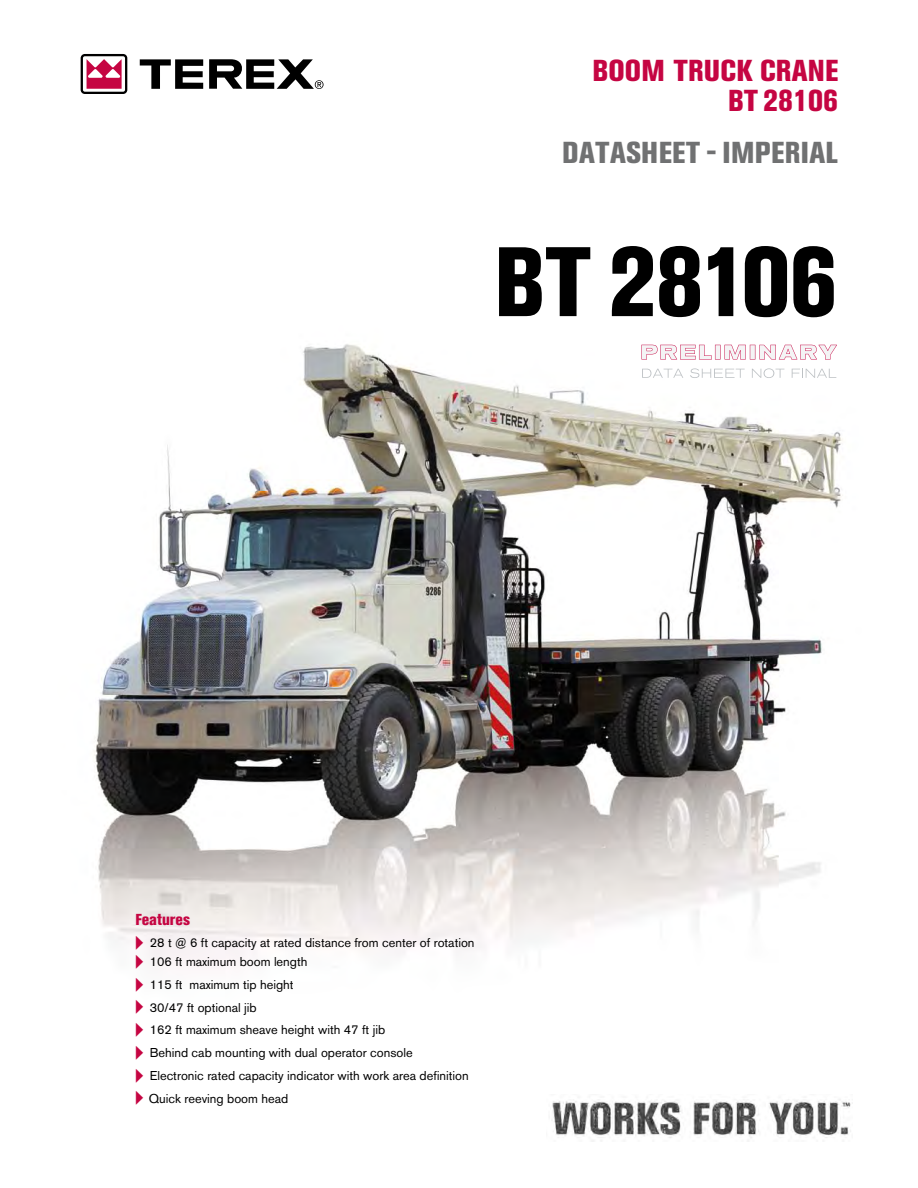
<style>
.page{position:relative;width:918px;height:1188px;background:#fff}
.page>*{position:absolute;margin:0;border:0;box-sizing:border-box;transform-origin:0 0}
.t1{font:800 condensed 97.5px "Akzidenz Grotesk BE";letter-spacing:-.015em;color:#000}
.t2{font:800 condensed 30px/30px "Akzidenz Grotesk BE";letter-spacing:.005em;color:#c50542;text-align:right}
.t3{font:800 condensed 30px "Akzidenz Grotesk BE";letter-spacing:.015em;color:#707172}
.t4{font:800 condensed 15.75px "Akzidenz Grotesk BE";color:#c50542}
.t5{font:12.75px/22.8px "Akzidenz Grotesk BE";color:#000}
.s1{font-family:"Lucida Grande";font-size:27px;color:#c50542}
</style>
<div class="page">
<img style="left:94px;top:344px;width:749px;height:798px">
<img style="left:546px;top:1094px;width:307px;height:47px">
<svg style="left:140px;top:59px;width:63px;height:30px"></svg>
<div style="left:81px;top:54px;width:46px;height:40px;border:2px solid #000;border-radius:3px"></div>
<svg style="left:209px;top:59px;width:115px;height:30px"></svg>
<svg style="left:87px;top:59px;width:35px;height:30px"></svg>
<svg style="left:641px;top:345px;width:196px;height:14px"></svg>
<svg style="left:642px;top:369px;width:41px;height:9px"></svg>
<svg style="left:690px;top:368px;width:55px;height:10px"></svg>
<svg style="left:752px;top:368px;width:32px;height:10px"></svg>
<svg style="left:792px;top:369px;width:44px;height:9px"></svg>
<h2 class="t2" style="left:592px;top:55px;width:247px">BOOM TRUCK CRANE<br>BT 28106</h2>
<h2 class="t3" style="left:562px;top:136px;width:278px">DATASHEET - IMPERIAL</h2>
<h1 class="t1" style="left:494px;top:226px;width:345px">bt 28106</h1>
<p class="t4" style="left:135px;top:910px;width:56px">Features</p>
<p class="t5" style="left:133px;top:934px;width:343px;line-height:18.5px"><span class="s1">‣</span> 28 t @ 6 ft capacity at rated distance from center of rotation <span class="s1">‣</span> 106 ft maximum boom length</p>
<p class="t5" style="left:133px;top:973px;width:337px"><span class="s1">‣</span> 115 ft maximum tip height<br><span class="s1">‣</span> 30/47 ft optional jib<br><span class="s1">‣</span> 162 ft maximum sheave height with 47 ft jib<br><span class="s1">‣</span> Behind cab mounting with dual operator console<br><span class="s1">‣</span> Electronic rated capacity indicator with work area definition <span class="s1">‣</span> Quick reeving boom head</p>
</div>
